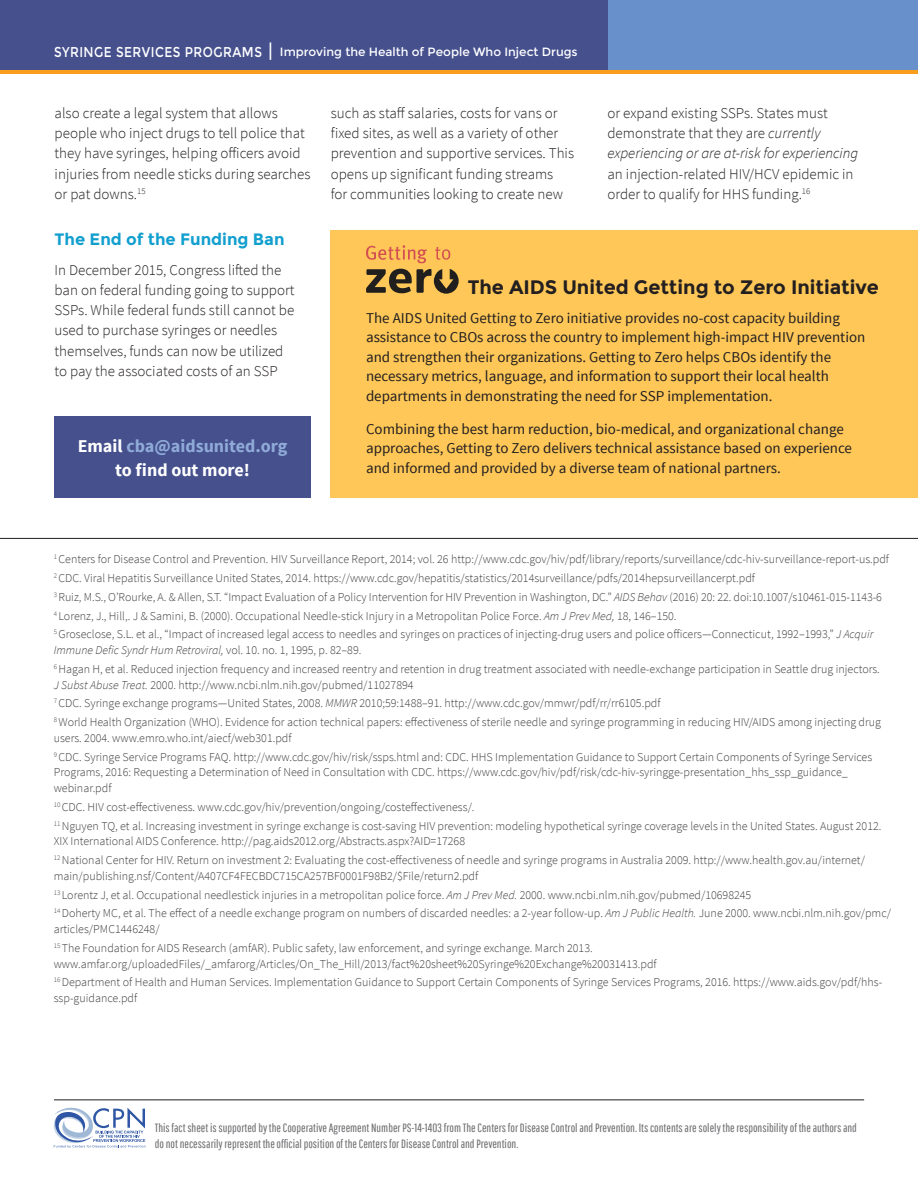
<style>
.page{position:relative;width:918px;height:1188px;background:#fff}
.page>*{position:absolute;margin:0;border:0;box-sizing:border-box;transform-origin:0 0}
.t1{font:700 19.5px "Montserrat";color:#231f20}
.t2{font:700 18px/24px "Source Sans Pro";color:#fff;text-align:center}
.t3{font:700 16.5px "Montserrat";color:#119fcf}
.t4{font:300 15px/20.2px "Source Sans Pro";color:#231f20}
.t5{font:15px/19.5px "Source Sans Pro";color:#231f20}
.t6{font:300 12px/18.8px "Source Sans Pro";color:#3e3e3f}
.t7{font:12px/16.5px "Pathway Gothic One";color:#6c6d70}
.t8{font:12px "Montserrat";color:#fff}
.s1{font-size:14.25px}
.s2{font-size:18.6px}
.s3{color:#90abd8}
.s4{font-style:italic}
</style>
<div class="page">
<div style="left:331px;top:230px;width:587px;height:268px;background:#fec757"></div>
<div style="left:0;top:12px;width:918px;height:62px;background:linear-gradient(to right,#f89d1c,#f89d1c)"></div>
<div style="left:286px;top:0;width:632px;height:69px;background:#6890ca"></div>
<hr style="left:54px;top:1100px;width:810px;height:1px;background:#231f20">
<div style="left:0;top:0;width:608px;height:69px;background:#45508d"></div>
<div style="left:55px;top:416px;width:256px;height:82px;background:#45508d"></div>
<svg style="left:366px;top:245px;width:93px;height:49px"></svg>
<hr style="left:0;top:538px;width:918px;height:1px;background:#231f20">
<svg style="left:54px;top:1108px;width:91px;height:40px"></svg>
<p class="t8" style="left:54px;top:45px;width:525px"><span class="s1">SYRINGE SERVICES PROGRAMS</span> <span class="s2">|</span> Improving the Health of People Who Inject Drugs</p>
<p class="t4" style="left:55px;top:103px;width:257px">also create a legal system that allows people who inject drugs to tell police that they have syringes, helping officers avoid injuries from needle sticks during searches or pat downs.<sup>15</sup></p>
<h3 class="t3" style="left:55px;top:230px;width:232px">The End of the Funding Ban</h3>
<p class="t4" style="left:55px;top:260px;width:241px">In December 2015, Congress lifted the ban on federal funding going to support SSPs. While federal funds still cannot be used to purchase syringes or needles themselves, funds can now be utilized to pay the associated costs of an SSP</p>
<h2 class="t2" style="left:78px;top:435px;width:211px">Email <span class="s3">cba@aidsunited.org </span>to find out more!</h2>
<p class="t4" style="left:331px;top:103px;width:245px">such as staff salaries, costs for vans or fixed sites, as well as a variety of other prevention and supportive services. This opens up significant funding streams<br>for communities looking to create new</p>
<p class="t4" style="left:608px;top:103px;width:252px">or expand existing SSPs. States must demonstrate that they are <span class="s4">currently experiencing or are at-risk for experiencing</span></p>
<p class="t4" style="left:608px;top:164px;width:248px">an injection-related HIV/HCV epidemic in order to qualify for HHS funding.<sup>16</sup></p>
<h1 class="t1" style="left:468px;top:276px;width:413px">The AIDS United Getting to Zero Initiative</h1>
<p class="t5" style="left:366px;top:308px;width:501px">The AIDS United Getting to Zero initiative provides no-cost capacity building assistance to CBOs across the country to implement high-impact HIV prevention and strengthen their organizations. Getting to Zero helps CBOs identify the necessary metrics, language, and information to support their local health departments in demonstrating the need for SSP implementation.</p>
<p class="t5" style="left:366px;top:419px;width:488px">Combining the best harm reduction, bio-medical, and organizational change approaches, Getting to Zero delivers technical assistance based on experience and informed and provided by a diverse team of national partners.</p>
<p class="t6" style="left:54px;top:550px;width:837px"><sup>1</sup> Centers for Disease Control and Prevention. HIV Surveillance Report, 2014; vol. 26 http://www.cdc.gov/hiv/pdf/library/reports/surveillance/cdc-hiv-surveillance-report-us.pdf <sup>2</sup> CDC. Viral Hepatitis Surveillance United States, 2014. https://www.cdc.gov/hepatitis/statistics/2014surveillance/pdfs/2014hepsurveillancerpt.pdf<br><sup>3</sup> Ruiz, M.S., O’Rourke, A. &amp; Allen, S.T. “Impact Evaluation of a Policy Intervention for HIV Prevention in Washington, DC.” <span class="s4">AIDS Behav</span> (2016) 20: 22. doi:10.1007/s10461-015-1143-6<br><sup>4</sup> Lorenz, J., Hill,. J &amp; Samini, B. (2000). Occupational Needle-stick Injury in a Metropolitan Police Force. <span class="s4">Am J Prev Med,</span> 18, 146–150.<br><sup>5</sup> Groseclose, S.L. et al., “Impact of increased legal access to needles and syringes on practices of injecting-drug users and police officers—Connecticut, 1992–1993,” <span class="s4">J Acquir</span></p>
<p class="t6" style="left:54px;top:641px;width:828px"><span class="s4">Immune Defic Syndr Hum Retroviral,</span> vol. 10. no. 1, 1995, p. 82–89.<br><sup>6</sup> Hagan H, et al. Reduced injection frequency and increased reentry and retention in drug treatment associated with needle-exchange participation in Seattle drug injectors.</p>
<p class="t6" style="left:54px;top:675px;width:829px"><span class="s4">J Subst Abuse Treat.</span> 2000. http://www.ncbi.nlm.nih.gov/pubmed/11027894<br><sup>7</sup> CDC. Syringe exchange programs—United States, 2008. <span class="s4">MMWR</span> 2010;59:1488–91. http://www.cdc.gov/mmwr/pdf/rr/rr6105.pdf<br><sup>8</sup> World Health Organization (WHO). Evidence for action technical papers: effectiveness of sterile needle and syringe programming in reducing HIV/AIDS among injecting drug</p>
<p class="t6" style="left:54px;top:729px;width:820px">users. 2004. www.emro.who.int/aiecf/web301.pdf<br><sup>9</sup> CDC. Syringe Service Programs FAQ. http://www.cdc.gov/hiv/risk/ssps.html and: CDC. HHS Implementation Guidance to Support Certain Components of Syringe Services</p>
<p class="t6" style="left:54px;top:765px;width:796px;line-height:15.8px">Programs, 2016: Requesting a Determination of Need in Consultation with CDC. https://www.cdc.gov/hiv/pdf/risk/cdc-hiv-syringge-presentation_hhs_ssp_guidance_ webinar.pdf</p>
<p class="t6" style="left:54px;top:798px;width:829px"><sup>10</sup> CDC. HIV cost-effectiveness. www.cdc.gov/hiv/prevention/ongoing/costeffectiveness/.<br><sup>11</sup> Nguyen TQ, et al. Increasing investment in syringe exchange is cost-saving HIV prevention: modeling hypothetical syringe coverage levels in the United States. August 2012.</p>
<p class="t6" style="left:54px;top:832px;width:813px">XIX International AIDS Conference. http://pag.aids2012.org/Abstracts.aspx?AID=17268<br><sup>12</sup> National Center for HIV. Return on investment 2: Evaluating the cost-effectiveness of needle and syringe programs in Australia 2009. http://www.health.gov.au/internet/</p>
<p class="t6" style="left:54px;top:867px;width:839px">main/publishing.nsf/Content/A407CF4FECBDC715CA257BF0001F98B2/$File/return2.pdf<br><sup>13</sup> Lorentz J, et al. Occupational needlestick injuries in a metropolitan police force. <span class="s4">Am J Prev Med.</span> 2000. www.ncbi.nlm.nih.gov/pubmed/10698245<br><sup>14</sup> Doherty MC, et al. The effect of a needle exchange program on numbers of discarded needles: a 2-year follow-up. <span class="s4">Am J Public Health.</span> June 2000. www.ncbi.nlm.nih.gov/pmc/</p>
<p class="t6" style="left:54px;top:920px;width:541px">articles/PMC1446248/<br><sup>15</sup> The Foundation for AIDS Research (amfAR). Public safety, law enforcement, and syringe exchange. March 2013.</p>
<p class="t6" style="left:54px;top:954px;width:830px">www.amfar.org/uploadedFiles/_amfarorg/Articles/On_The_Hill/2013/fact%20sheet%20Syringe%20Exchange%20031413.pdf<br><sup>16</sup> Department of Health and Human Services. Implementation Guidance to Support Certain Components of Syringe Services Programs, 2016. https://www.aids.gov/pdf/hhs-</p>
<p class="t6" style="left:54px;top:989px;width:85px">ssp-guidance.pdf</p>
<p class="t7" style="left:155px;top:1119px;width:704px">This fact sheet is supported by the Cooperative Agreement Number PS-14-1403 from The Centers for Disease Control and Prevention. Its contents are solely the responsibility of the authors and do not necessarily represent the official position of the Centers for Disease Control and Prevention.</p>
</div>
